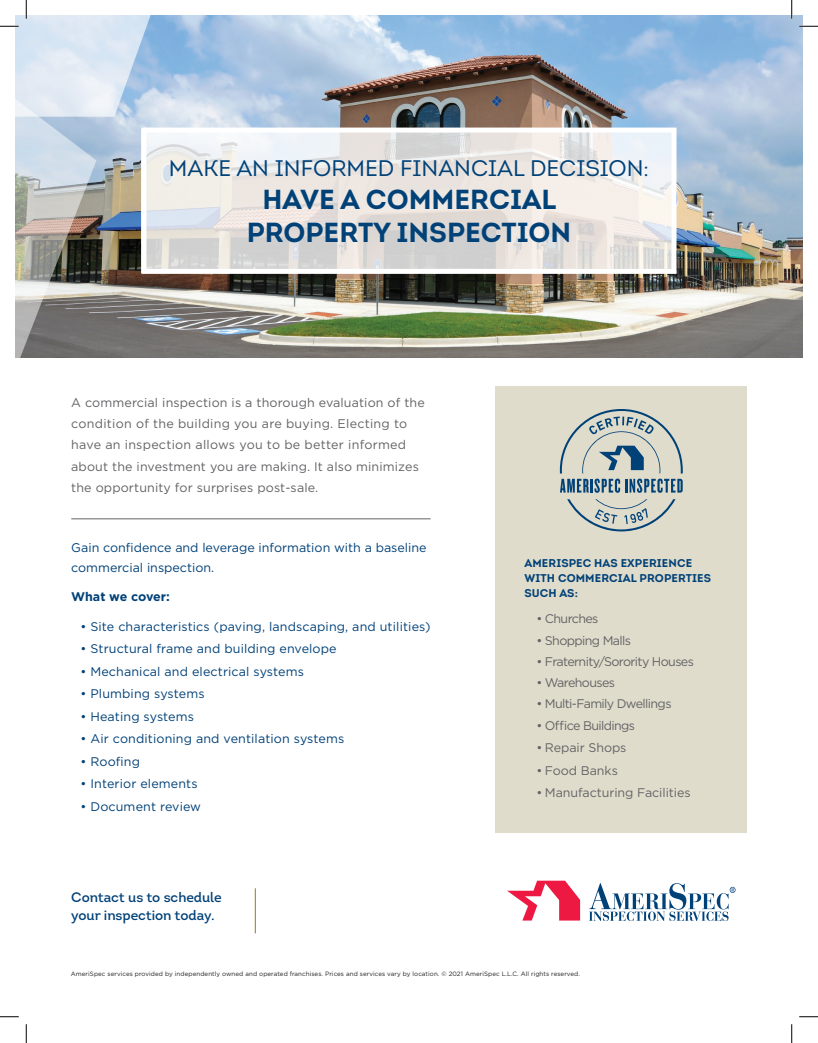
<style>
.page{position:relative;width:818px;height:1043px;background:#fff}
.page>*{position:absolute;margin:0;border:0;box-sizing:border-box;transform-origin:0 0}
.Headline{font:27.5px/33px "Intro Bold Caps";color:#004178;text-align:center}
.Headline-2{font:22.5px "Intro Book Caps";color:#004178}
.Headline-3{font:13.75px/17.5px "Intro";letter-spacing:-.005em;color:#004178}
.AmeriSpec_Paragraph{font:12.5px/20px "Gotham";letter-spacing:.01em;color:#004178}
.AmeriSpec_Paragraph-2{font:12.5px/21.2px "Gotham";letter-spacing:.01em;color:#636366}
.Bullets{font:12.5px "Gotham";letter-spacing:-.05em;color:#636366}
.Bullets-2{font:12.5px "Gotham";letter-spacing:-.005em;color:#636366}
.AmeriSpec_Paragraph-3{font:700 12.5px "Gotham";letter-spacing:-.015em;color:#004178}
.Headline-4{font:11.25px/15px "Intro Bold Caps";letter-spacing:.01em;color:#004178}
.AmeriSpec_Paragraph-4{font:6.25px "Gotham";letter-spacing:.01em;color:#231f20}
</style>
<div class="page">
<img style="left:333px;top:15px;width:469px;height:342px">
<img style="left:15px;top:15px;width:318px;height:343px">
<svg style="left:147px;top:134px;width:523px;height:134px;background:#e6e3e1"></svg>
<div style="left:141px;top:128px;width:535px;height:146px;border:5px solid #fff"></div>
<hr style="left:71px;top:518px;width:359px;height:1px;background:#636366">
<svg style="left:507px;top:880px;width:73px;height:40px"></svg>
<svg style="left:589px;top:883px;width:146px;height:38px"></svg>
<hr style="left:255px;top:888px;width:1px;height:45px;background:#9b7910">
<div style="left:495px;top:386px;width:252px;height:447px;background:#e0dccb"></div>
<svg style="left:567px;top:499px;width:108px;height:32px"></svg>
<svg style="left:560px;top:409px;width:122px;height:84px"></svg>
<svg style="left:0;top:25px;width:19px;height:2px"></svg>
<svg style="left:799px;top:25px;width:19px;height:2px"></svg>
<svg style="left:0;top:1016px;width:19px;height:1px"></svg>
<svg style="left:799px;top:1016px;width:19px;height:1px"></svg>
<svg style="left:25px;top:0;width:2px;height:19px"></svg>
<svg style="left:25px;top:1024px;width:2px;height:18px"></svg>
<svg style="left:790px;top:0;width:2px;height:19px"></svg>
<svg style="left:791px;top:1024px;width:1px;height:18px"></svg>
<p class="Headline-2" style="left:169px;top:154px;width:481px">MAKE AN INFORMED FINANCIAL DECISION:</p>
<p class="Headline" style="left:247px;top:183px;width:326px">HAVE A COMMERCIAL<br>PROPERTY INSPECTION</p>
<p class="AmeriSpec_Paragraph-2" style="left:71px;top:391px;width:355px">A commercial inspection is a thorough evaluation of the condition of the building you are buying. Electing to have an inspection allows you to be better informed about the investment you are making. It also minimizes the opportunity for surprises post-sale.</p>
<p class="AmeriSpec_Paragraph" style="left:71px;top:537px;width:357px">Gain confidence and leverage information with a baseline commercial inspection.</p>
<p class="AmeriSpec_Paragraph-3" style="left:71px;top:588px;width:100px">What we cover:</p>
<p class="AmeriSpec_Paragraph" style="left:80px;top:616px;width:352px">• Site characteristics (paving, landscaping, and utilities)</p>
<p class="AmeriSpec_Paragraph" style="left:80px;top:638px;width:258px">• Structural frame and building envelope</p>
<p class="AmeriSpec_Paragraph" style="left:80px;top:661px;width:225px">• Mechanical and electrical systems</p>
<p class="AmeriSpec_Paragraph" style="left:80px;top:683px;width:126px">• Plumbing systems</p>
<p class="AmeriSpec_Paragraph" style="left:80px;top:706px;width:115px">• Heating systems</p>
<p class="AmeriSpec_Paragraph" style="left:80px;top:728px;width:265px">• Air conditioning and ventilation systems</p>
<p class="AmeriSpec_Paragraph" style="left:80px;top:751px;width:61px">• Roofing</p>
<p class="AmeriSpec_Paragraph" style="left:80px;top:773px;width:119px">• Interior elements</p>
<p class="AmeriSpec_Paragraph" style="left:80px;top:796px;width:122px">• Document review</p>
<p class="Headline-3" style="left:71px;top:888px;width:152px">Contact us to schedule your inspection today.</p>
<p class="Headline-4" style="left:524px;top:555px;width:188px">AMERISPEC HAS EXPERIENCE<br>WITH COMMERCIAL PROPERTIES<br>SUCH AS:</p>
<p class="Bullets" style="left:536px;top:611px;width:63px">• Churches</p>
<p class="Bullets" style="left:536px;top:632px;width:96px">• Shopping Malls</p>
<p class="Bullets" style="left:536px;top:653px;width:159px">• Fraternity/Sorority Houses</p>
<p class="Bullets" style="left:536px;top:674px;width:80px">• Warehouses</p>
<p class="Bullets" style="left:536px;top:696px;width:137px">• Multi-Family Dwellings</p>
<p class="Bullets" style="left:536px;top:717px;width:100px">• Office Buildings</p>
<p class="Bullets-2" style="left:536px;top:739px;width:92px">• Repair Shops</p>
<p class="Bullets-2" style="left:536px;top:762px;width:83px">• Food Banks</p>
<p class="Bullets-2" style="left:536px;top:784px;width:156px">• Manufacturing Facilities</p>
<p class="AmeriSpec_Paragraph-4" style="left:71px;top:970px;width:510px">AmeriSpec services provided by independently owned and operated franchises. Prices and services vary by location. © 2021 AmeriSpec L.L.C. All rights reserved.</p>
</div>
